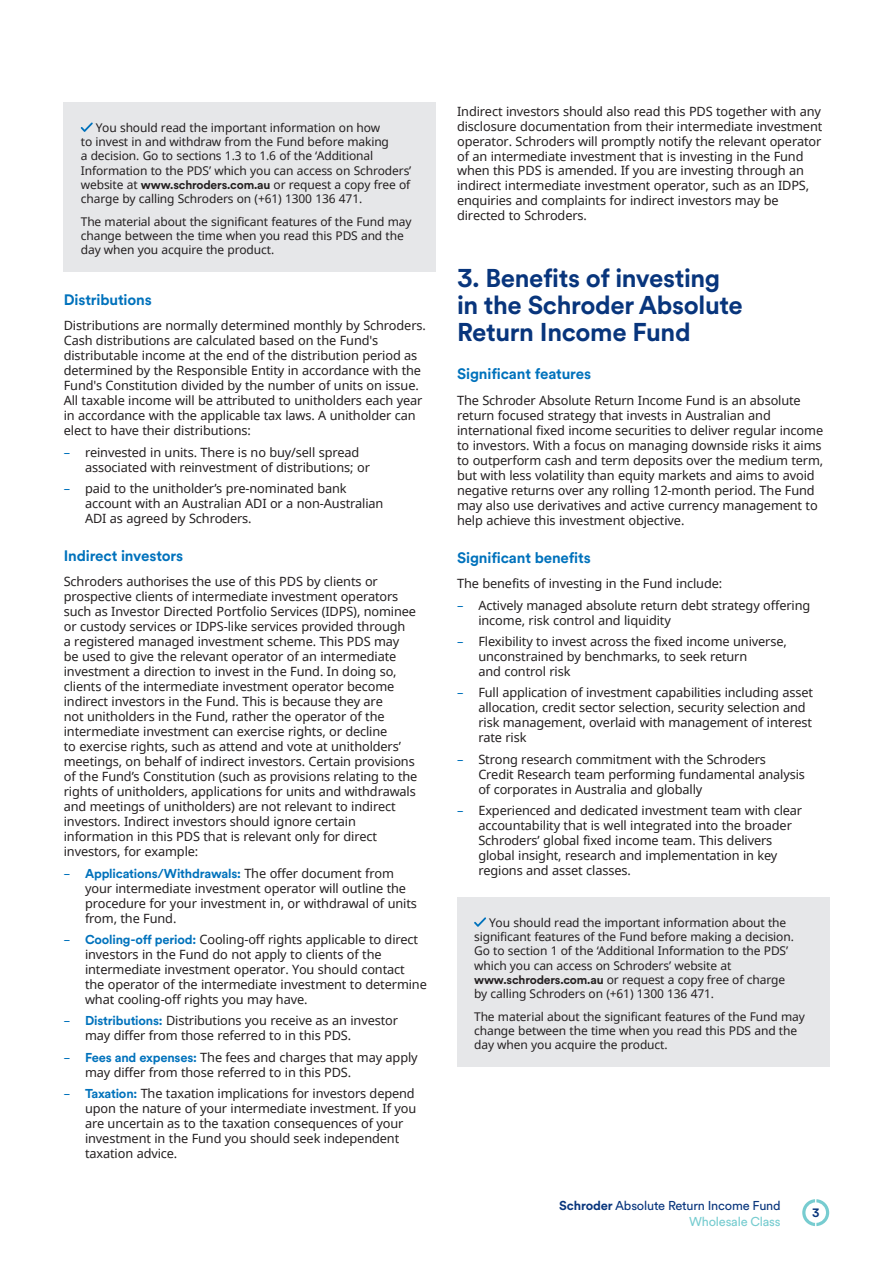
<style>
.page{position:relative;width:893px;height:1263px;background:#fff}
.page>*{position:absolute;margin:0;border:0;box-sizing:border-box;transform-origin:0 0}
.t1{font:700 25.5px/27px "Schroders Circular";letter-spacing:-.015em;color:#08357c}
.t2{font:700 15px "Schroders Circular";letter-spacing:-.01em;color:#0072bc}
.t3{font:12.75px/15px "Noto Sans";letter-spacing:-.01em;color:#231f20}
.t4{font:12.75px/15.3px "Schroders Circular";letter-spacing:-.015em;color:#08357c;text-align:right}
.t5{font:700 12.75px "Schroders Circular";letter-spacing:-.015em;color:#0072bc}
.t6{font:12px/14.2px "Noto Sans";letter-spacing:-.01em;color:#231f20}
.t7{font:700 12px "Schroders Circular";color:#08357c}
.s1{font-family:"Schroders Circular";font-weight:700}
.s2{color:#0072bc}
.s3{font-family:"Noto Sans";font-weight:400}
.s4{font-family:"Noto Sans";font-weight:400;color:#231f20}
.s5{font-family:"Schroders Circular";font-weight:700;color:#0072bc}
.s6{font-weight:700}
.s7{color:#77ccd0}
</style>
<div class="page">
<svg style="left:802px;top:1199px;width:27px;height:27px"></svg>
<div style="left:64px;top:102px;width:372px;height:169px;background:#e6e7e9"></div>
<svg style="left:81px;top:122px;width:12px;height:10px"></svg>
<div style="left:457px;top:897px;width:372px;height:169px;background:#e6e7e9"></div>
<svg style="left:474px;top:917px;width:12px;height:10px"></svg>
<p class="t6" style="left:81px;top:120px;width:332px;text-indent:15px">You should read the important information on how<br>to invest in and withdraw from the Fund before making<br>a decision. Go to sections 1.3 to 1.6 of the ‘Additional Information to the PDS’ which you can access on Schroders’ website at <span class="s1">www.schroders.com.au</span> or request a copy free of charge by calling Schroders on (+61) 1300 136 471.</p>
<p class="t6" style="left:81px;top:214px;width:332px">The material about the significant features of the Fund may change between the time when you read this PDS and the day when you acquire the product.</p>
<p class="t2" style="left:64px;top:289px;width:90px">Distributions</p>
<p class="t3" style="left:64px;top:318px;width:364px">Distributions are normally determined monthly by Schroders.<br>Cash distributions are calculated based on the Fund's distributable income at the end of the distribution period as determined by the Responsible Entity in accordance with the Fund's Constitution divided by the number of units on issue.<br>All taxable income will be attributed to unitholders each year in accordance with the applicable tax laws. A unitholder can elect to have their distributions:</p>
<p class="t3" style="left:85px;top:444px;width:286px;text-indent:-21px"><span class="s2">–</span> reinvested in units. There is no buy/sell spread associated with reinvestment of distributions; or</p>
<p class="t3" style="left:85px;top:480px;width:300px;text-indent:-21px"><span class="s2">–</span> paid to the unitholder’s pre-nominated bank account with an Australian ADI or a non-Australian<br>ADI as agreed by Schroders.</p>
<p class="t2" style="left:64px;top:545px;width:121px">Indirect investors</p>
<p class="t3" style="left:64px;top:574px;width:355px">Schroders authorises the use of this PDS by clients or prospective clients of intermediate investment operators such as Investor Directed Portfolio Services (IDPS), nominee or custody services or IDPS-like services provided through<br>a registered managed investment scheme. This PDS may be used to give the relevant operator of an intermediate investment a direction to invest in the Fund. In doing so, clients of the intermediate investment operator become indirect investors in the Fund. This is because they are<br>not unitholders in the Fund, rather the operator of the intermediate investment can exercise rights, or decline<br>to exercise rights, such as attend and vote at unitholders’ meetings, on behalf of indirect investors. Certain provisions of the Fund’s Constitution (such as provisions relating to the rights of unitholders, applications for units and withdrawals and meetings of unitholders) are not relevant to indirect investors. Indirect investors should ignore certain information in this PDS that is relevant only for direct investors, for example:</p>
<p class="t5" style="left:64px;top:864px;width:332px"><span class="s3">–</span> Applications/Withdrawals: <span class="s4">The offer document from</span></p>
<p class="t3" style="left:85px;top:880px;width:333px">your intermediate investment operator will outline the procedure for your investment in, or withdrawal of units from, the Fund.</p>
<p class="t3" style="left:85px;top:931px;width:343px;text-indent:-21px"><span class="s2">–</span> <span class="s5">Cooling-off period:</span> Cooling-off rights applicable to direct investors in the Fund do not apply to clients of the intermediate investment operator. You should contact the operator of the intermediate investment to determine what cooling-off rights you may have.</p>
<p class="t3" style="left:85px;top:1013px;width:314px;text-indent:-21px"><span class="s2">–</span> <span class="s5">Distributions:</span> Distributions you receive as an investor may differ from those referred to in this PDS.</p>
<p class="t3" style="left:85px;top:1049px;width:334px;text-indent:-21px"><span class="s2">–</span> <span class="s5">Fees and expenses:</span> The fees and charges that may apply may differ from those referred to in this PDS.</p>
<p class="t3" style="left:85px;top:1086px;width:333px;text-indent:-21px"><span class="s2">–</span> <span class="s5">Taxation:</span> The taxation implications for investors depend upon the nature of your intermediate investment. If you are uncertain as to the taxation consequences of your investment in the Fund you should seek independent taxation advice.</p>
<p class="t3" style="left:457px;top:103px;width:367px">Indirect investors should also read this PDS together with any disclosure documentation from their intermediate investment operator. Schroders will promptly notify the relevant operator of an intermediate investment that is investing in the Fund when this PDS is amended. If you are investing through an indirect intermediate investment operator, such as an IDPS, enquiries and complaints for indirect investors may be directed to Schroders.</p>
<h1 class="t1" style="left:457px;top:264px;width:287px">3. Benefits of investing in the Schroder Absolute<br>Return Income Fund</h1>
<p class="t2" style="left:457px;top:364px;width:136px">Significant features</p>
<p class="t3" style="left:457px;top:392px;width:368px">The Schroder Absolute Return Income Fund is an absolute return focused strategy that invests in Australian and international fixed income securities to deliver regular income to investors. With a focus on managing downside risks it aims to outperform cash and term deposits over the medium term, but with less volatility than equity markets and aims to avoid negative returns over any rolling 12-month period. The Fund may also use derivatives and active currency management to help achieve this investment objective.</p>
<p class="t2" style="left:457px;top:547px;width:135px">Significant benefits</p>
<p class="t3" style="left:457px;top:576px;width:267px">The benefits of investing in the Fund include:</p>
<p class="t3" style="left:478px;top:597px;width:333px;text-indent:-21px"><span class="s2">–</span> Actively managed absolute return debt strategy offering income, risk control and liquidity</p>
<p class="t3" style="left:478px;top:634px;width:310px;text-indent:-21px"><span class="s2">–</span> Flexibility to invest across the fixed income universe, unconstrained by benchmarks, to seek return<br>and control risk</p>
<p class="t3" style="left:478px;top:685px;width:336px;text-indent:-21px"><span class="s2">–</span> Full application of investment capabilities including asset allocation, credit sector selection, security selection and risk management, overlaid with management of interest rate risk</p>
<p class="t3" style="left:478px;top:751px;width:328px;text-indent:-21px"><span class="s2">–</span> Strong research commitment with the Schroders<br>Credit Research team performing fundamental analysis of corporates in Australia and globally</p>
<p class="t3" style="left:478px;top:803px;width:325px;text-indent:-21px"><span class="s2">–</span> Experienced and dedicated investment team with clear accountability that is well integrated into the broader Schroders’ global fixed income team. This delivers global insight, research and implementation in key regions and asset classes.</p>
<p class="t6" style="left:474px;top:915px;width:321px;text-indent:15px">You should read the important information about the significant features of the Fund before making a decision.<br>Go to section 1 of the ‘Additional Information to the PDS’ which you can access on Schroders’ website at <span class="s1">www.schroders.com.au</span> or request a copy free of charge by calling Schroders on (+61) 1300 136 471.</p>
<p class="t6" style="left:474px;top:1009px;width:332px">The material about the significant features of the Fund may change between the time when you read this PDS and the day when you acquire the product.</p>
<p class="t4" style="left:559px;top:1198px;width:223px"><span class="s6">Schroder</span> Absolute Return Income Fund<br><span class="s7">Wholesale Class</span></p>
<p class="t7" style="left:812px;top:1204px;width:9px">3</p>
</div>
